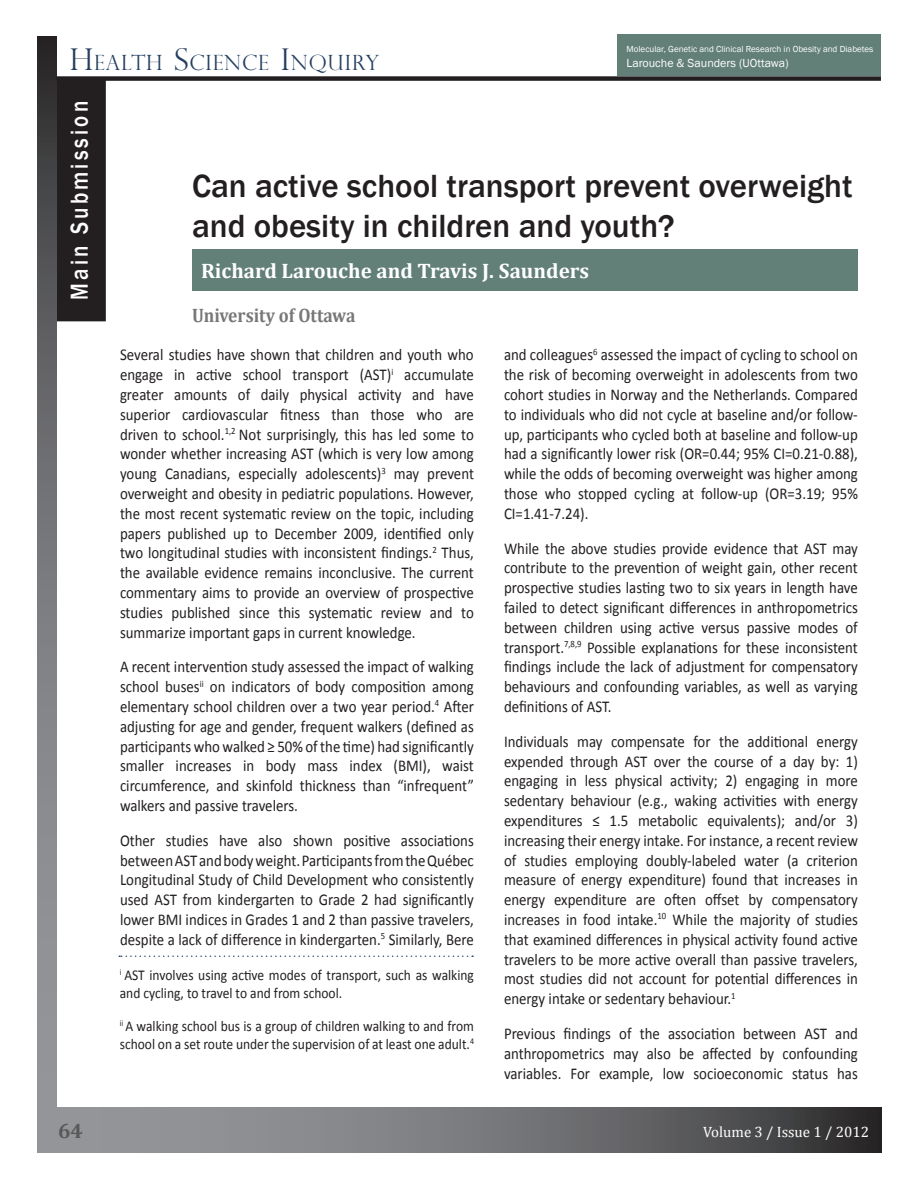
<style>
.page{position:relative;width:918px;height:1188px;background:#fff}
.page>*{position:absolute;margin:0;border:0;box-sizing:border-box;transform-origin:0 0}
.t1{font:500 33px/39.6px "Franklin Gothic";color:#231f20}
.t2{font:500 25.2px "Franklin Gothic";letter-spacing:.15em;color:#fff;scale:.83 1}
.t3{font:700 21px "Cambria";color:#fff}
.t4{font:300 21px "Perpetua Titling";letter-spacing:.045em;color:#243f60}
.t5{font:700 21px "Cambria";color:#595959}
.t6{font:700 19.5px "Cambria";color:#787677;scale:.9 1}
.t7{font:16.5px/19.8px "Calibri";color:#231f20;text-align:justify;scale:.9 1}
.t8{font:16.5px "Calibri";color:#fff;scale:.9 1}
.t9{font:15px/18px "Calibri";color:#231f20;scale:.9 1}
.t10{font:15px "Cambria";color:#fff}
.t11{font:12px "Franklin Gothic";color:#fff}
.t12{font:9px "Franklin Gothic";color:#fff}
.s1{font-size:30px}
</style>
<div class="page">
<div style="left:57px;top:82px;width:47px;height:237px;background:#231f20"></div>
<div style="left:55px;top:79px;width:51px;height:242px;border:4px solid #231f20"></div>
<svg style="left:56px;top:1108px;width:826px;height:45px;background:#707174"></svg>
<svg style="left:38px;top:37px;width:18px;height:1116px;background:#717274"></svg>
<div style="left:56px;top:76px;width:825px;height:5px;background:#231f20"></div>
<div style="left:618px;top:35px;width:263px;height:41px;background:#638078"></div>
<div style="left:192px;top:249px;width:666px;height:42px;background:#638078"></div>
<svg style="left:119px;top:956px;width:354px;height:1px"></svg>
<p class="t4" style="left:70px;top:55px;width:311px"><span class="s1">H</span>EALTH <span class="s1">S</span>CIENCE <span class="s1">I</span>NQUIRY</p>
<p class="t12" style="left:627px;top:44px;width:248px">Molecular, Genetic and Clinical Research in Obesity and Diabetes</p>
<p class="t11" style="left:627px;top:56px;width:164px">Larouche &amp; Saunders (UOttawa)</p>
<h2 class="t2" style="left:65px;top:300px;width:241px;rotate:-90deg">Main Submission</h2>
<h1 class="t1" style="left:192px;top:166px;width:662px">Can active school transport prevent overweight and obesity in children and youth?</h1>
<p class="t3" style="left:201px;top:258px;width:390px">Richard Larouche and Travis J. Saunders</p>
<p class="t6" style="left:192px;top:303px;width:183px">University of Ottawa</p>
<p class="t7" style="left:120px;top:346px;width:395px">Several studies have shown that children and youth who engage in active school transport (AST)<sup>i</sup> accumulate greater amounts of daily physical activity and have superior cardiovascular fitness than those who are driven to school.<sup>1,2</sup> Not surprisingly, this has led some to wonder whether increasing AST (which is very low among young Canadians, especially adolescents)<sup>3</sup> may prevent overweight and obesity in pediatric populations. However, the most recent systematic review on the topic, including papers published up to December 2009, identified only two longitudinal studies with inconsistent findings.<sup>2</sup> Thus, the available evidence remains inconclusive. The current commentary aims to provide an overview of prospective studies published since this systematic review and to summarize important gaps in current knowledge.</p>
<p class="t7" style="left:120px;top:658px;width:395px">A recent intervention study assessed the impact of walking school buses<sup>ii</sup> on indicators of body composition among elementary school children over a two year period.<sup>4</sup> After adjusting for age and gender, frequent walkers (defined as participants who walked ≥ 50% of the time) had significantly smaller increases in body mass index (BMI), waist circumference, and skinfold thickness than “infrequent” walkers and passive travelers.</p>
<p class="t7" style="left:120px;top:832px;width:395px">Other studies have also shown positive associations between AST and body weight. Participants from the Québec Longitudinal Study of Child Development who consistently used AST from kindergarten to Grade 2 had significantly lower BMI indices in Grades 1 and 2 than passive travelers, despite a lack of difference in kindergarten.<sup>5</sup> Similarly, Bere</p>
<p class="t7" style="left:504px;top:346px;width:395px">and colleagues<sup>6</sup> assessed the impact of cycling to school on the risk of becoming overweight in adolescents from two cohort studies in Norway and the Netherlands. Compared to individuals who did not cycle at baseline and/or follow&shy;up, participants who cycled both at baseline and follow-up had a significantly lower risk (OR=0.44; 95% CI=0.21-0.88), while the odds of becoming overweight was higher among those who stopped cycling at follow-up (OR=3.19; 95% CI=1.41-7.24).</p>
<p class="t7" style="left:504px;top:540px;width:395px">While the above studies provide evidence that AST may contribute to the prevention of weight gain, other recent prospective studies lasting two to six years in length have failed to detect significant differences in anthropometrics between children using active versus passive modes of transport.<sup>7,8,9</sup> Possible explanations for these inconsistent findings include the lack of adjustment for compensatory behaviours and confounding variables, as well as varying definitions of AST.</p>
<p class="t7" style="left:504px;top:733px;width:395px">Individuals may compensate for the additional energy expended through AST over the course of a day by: 1) engaging in less physical activity; 2) engaging in more sedentary behaviour (e.g., waking activities with energy expenditures ≤ 1.5 metabolic equivalents); and/or 3) increasing their energy intake. For instance, a recent review of studies employing doubly-labeled water (a criterion measure of energy expenditure) found that increases in energy expenditure are often offset by compensatory increases in food intake.<sup>10</sup> While the majority of studies that examined differences in physical activity found active travelers to be more active overall than passive travelers, most studies did not account for potential differences in energy intake or sedentary behaviour.<sup>1</sup></p>
<p class="t7" style="left:504px;top:1025px;width:395px">Previous findings of the association between AST and anthropometrics may also be affected by confounding variables. For example, low socioeconomic status has</p>
<p class="t9" style="left:120px;top:968px;width:395px"><sup>i</sup> AST involves using active modes of transport, such as walking and cycling, to travel to and from school.</p>
<p class="t9" style="left:120px;top:1018px;width:395px"><sup>ii</sup> A walking school bus is a group of children walking to and from school on a set route under the supervision of at least one adult.<sup>4</sup></p>
<p class="t5" style="left:58px;top:1118px;width:26px">64</p>
<p class="t10" style="left:703px;top:1123px;width:167px">Volume 3 / Issue 1 / 2012</p>
<p class="t8" style="left:685px;top:1123px;width:157px">Volume 3/Issue 1/2012</p>
</div>
